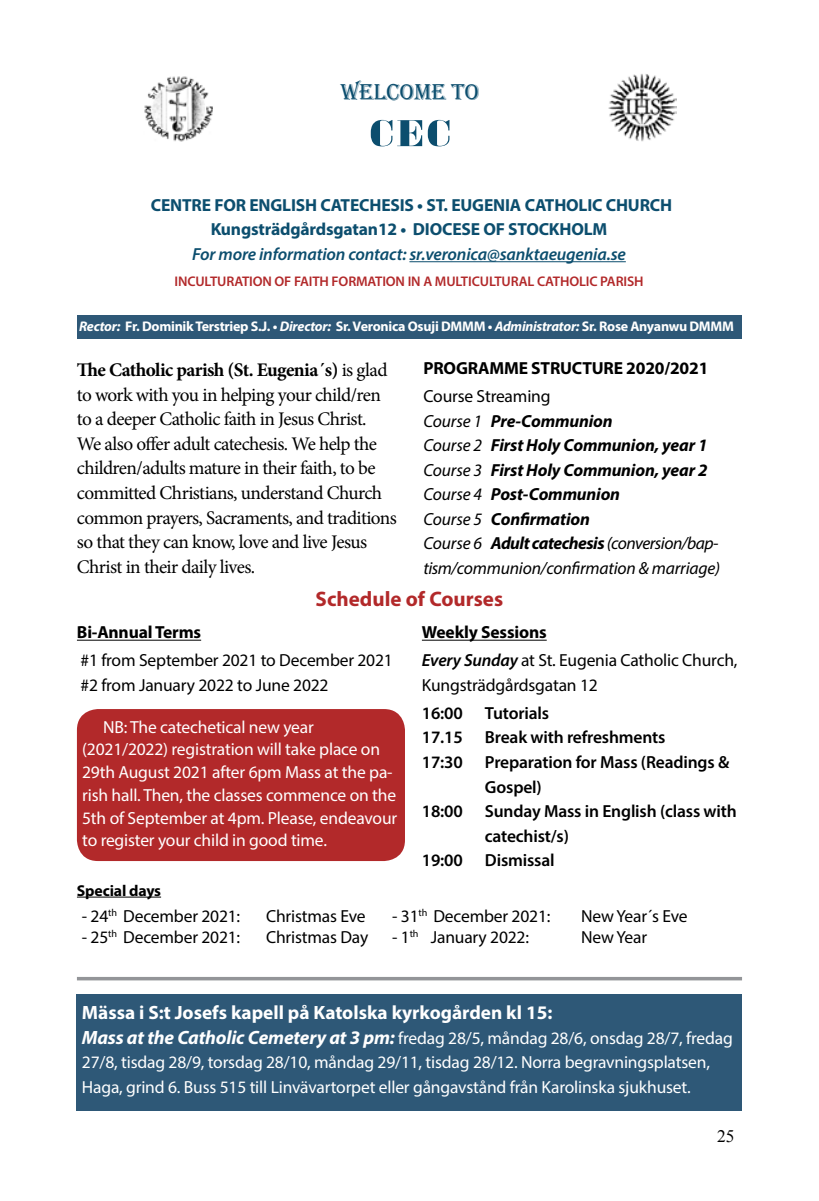
<style>
.page{position:relative;width:819px;height:1201px;background:#fff}
.page>*{position:absolute;margin:0;border:0;box-sizing:border-box;transform-origin:0 0}
.t1{font:35.35px "Bodoni MT Poster Compressed";color:#0c4e6e;scale:2.5 1}
.t2{font:23.62px "Algerian";letter-spacing:-.01em;color:#0c4e6e}
.t3{font:700 21px "Myriad Pro";color:#b2292a}
.t4{font:19.25px/24.5px "Minion Pro";letter-spacing:-.035em;color:#000}
.t5{font:700 19.25px "Myriad Pro";color:#fff}
.t6{font:17.5px/22.8px "Myriad Pro";letter-spacing:-.01em;color:#fff}
.t7{font:17.5px/24.5px "Myriad Pro";letter-spacing:-.01em;color:#000}
.t8{font:italic 700 17.5px/24.5px "Myriad Pro";letter-spacing:-.015em;color:#000}
.t9{font:600 17.5px/24.5px "Myriad Pro";letter-spacing:-.01em;color:#000}
.t10{font:700 17.5px/24.5px "Myriad Pro";letter-spacing:-.01em;color:#0c4e6e;text-align:center}
.t11{font:italic 600 17.5px "Myriad Pro";letter-spacing:-.01em;color:#0c4e6e}
.t12{font:700 17.5px "Myriad Pro";letter-spacing:-.01em;color:#000}
.t13{font:17.5px "Times New Roman";color:#000}
.t14{font:700 15.75px "Myriad Pro";letter-spacing:-.01em;color:#000}
.t15{font:700 14px "Myriad Pro";letter-spacing:-.02em;color:#fff}
.t16{font:600 14px "Myriad Pro";letter-spacing:-.01em;color:#b2292a}
.s1{font-style:italic}
.s2{font-weight:700}
.s3{font-weight:400;font-style:normal}
.s4{font-weight:400}
.s5{font-weight:600;font-style:italic}
.s6{font-weight:700;font-style:italic;font-size:19.25px}
</style>
<div class="page">
<hr style="left:77px;top:639px;width:124px;height:1px;background:#000">
<hr style="left:409px;top:261px;width:216px;height:1px;background:#0c4e6e">
<div style="left:77px;top:315px;width:664px;height:23px;background:#2e5877"></div>
<img style="left:608px;top:74px;width:68px;height:67px">
<img style="left:144px;top:76px;width:68px;height:66px">
<hr style="left:422px;top:639px;width:124px;height:1px;background:#000">
<hr style="left:77px;top:896px;width:84px;height:1px;background:#000">
<hr style="left:77px;top:977px;width:665px;height:3px;background:#939598">
<div style="left:77px;top:994px;width:665px;height:116px;background:#2e5877"></div>
<div style="left:77px;top:709px;width:328px;height:152px;background:#b2292a;border-radius:21px"></div>
<h2 class="t2" style="left:341px;top:79px;width:140px">Welcome to</h2>
<h1 class="t1" style="left:369px;top:113px;width:34px">CEC</h1>
<p class="t10" style="left:151px;top:192px;width:522px">CENTRE FOR ENGLISH CATECHESIS • ST. EUGENIA CATHOLIC CHURCH<br>Kungsträdgårdsgatan12 • DIOCESE OF STOCKHOLM</p>
<p class="t11" style="left:192px;top:243px;width:435px">For more information contact: sr.veronica@sanktaeugenia.se</p>
<p class="t16" style="left:174px;top:272px;width:470px">INCULTURATION OF FAITH FORMATION IN A MULTICULTURAL CATHOLIC PARISH</p>
<p class="t15" style="left:79px;top:317px;width:656px"><span class="s1">Rector:</span> Fr. Dominik Terstriep S.J. • <span class="s1">Director:</span> Sr. Veronica Osuji DMMM • <span class="s1">Administrator:</span> Sr. Rose Anyanwu DMMM</p>
<p class="t4" style="left:77px;top:358px;width:321px"><span class="s2">The Catholic parish (St. Eugenia´s)</span> is glad to work with you in helping your child/ren to a deeper Catholic faith in Jesus Christ.<br>We also offer adult catechesis. We help the children/adults mature in their faith, to be committed Christians, understand Church common prayers, Sacraments, and traditions so that they can know, love and live Jesus Christ in their daily lives.</p>
<p class="t12" style="left:423px;top:357px;width:12px">PRO</p>
<p class="t12" style="left:456px;top:357px;width:96px">GRAMME STRUCTUR</p>
<p class="t12" style="left:613px;top:357px;width:96px">E 2020/2021</p>
<p class="t8" style="left:423px;top:383px;width:298px"><span class="s3">Course Streaming<br></span><span class="s4">Course 1</span> Pre-Communion<br><span class="s4">Course 2</span> First Holy Communion, year 1<br><span class="s4">Course 3</span> First Holy Communion, year 2<br><span class="s4">Course 4</span> Post-Communion<br><span class="s4">Course 5</span> Confirmation<br><span class="s4">Course 6</span> Adult catechesis <span class="s4">(conversion/bap&shy;tism/communion/confirmation &amp; marriage)</span></p>
<p class="t3" style="left:315px;top:585px;width:189px">Schedule of Courses</p>
<p class="t12" style="left:77px;top:621px;width:126px">Bi-Annual Terms</p>
<p class="t7" style="left:80px;top:648px;width:314px">#1 from September 2021 to December 2021 #2 from January 2022 to June 2022</p>
<p class="t6" style="left:82px;top:715px;width:316px;text-indent:21px">NB: The catechetical new year (2021/2022) registration will take place on 29th August 2021 after 6pm Mass at the pa&shy;rish hall. Then, the classes commence on the 5th of September at 4pm. Please, endeavour to register your child in good time.</p>
<p class="t7" style="left:422px;top:618px;width:317px;line-height:28px"><span class="s2">Weekly Sessions<br></span><span class="s5">Every Sunday</span> at St. Eugenia Catholic Church,</p>
<p class="t7" style="left:422px;top:672px;width:177px">Kungsträdgårdsgatan 12</p>
<p class="t9" style="left:422px;top:700px;width:42px">16:00</p>
<p class="t9" style="left:485px;top:700px;width:66px">Tutorials</p>
<p class="t9" style="left:422px;top:725px;width:42px">17.15</p>
<p class="t9" style="left:485px;top:725px;width:182px">Break with refreshments</p>
<p class="t9" style="left:422px;top:749px;width:42px">17:30</p>
<p class="t9" style="left:485px;top:749px;width:246px">Preparation for Mass (Readings &amp;<br>Gospel)</p>
<p class="t9" style="left:422px;top:798px;width:42px">18:00</p>
<p class="t9" style="left:485px;top:798px;width:253px">Sunday Mass in English (class with catechist/s)</p>
<p class="t9" style="left:422px;top:847px;width:42px">19:00</p>
<p class="t9" style="left:485px;top:847px;width:71px">Dismissal</p>
<p class="t14" style="left:77px;top:880px;width:86px">Special days</p>
<p class="t7" style="left:82px;top:903px;width:160px">- 24<sup>th</sup> December 2021:</p>
<p class="t7" style="left:266px;top:903px;width:101px">Christmas Eve</p>
<p class="t7" style="left:392px;top:903px;width:160px">- 31<sup>th</sup> December 2021:</p>
<p class="t7" style="left:581px;top:903px;width:108px">New Year´s Eve</p>
<p class="t7" style="left:82px;top:924px;width:160px">- 25<sup>th</sup> December 2021:</p>
<p class="t7" style="left:266px;top:924px;width:104px">Christmas Day</p>
<p class="t7" style="left:392px;top:924px;width:138px">- 1<sup>th</sup> January 2022:</p>
<p class="t7" style="left:581px;top:924px;width:67px">New Year</p>
<p class="t5" style="left:82px;top:1000px;width:472px">Mässa i S:t Josefs kapell på Katolska kyrkogården kl 15:</p>
<p class="t6" style="left:82px;top:1025px;width:652px;line-height:24.5px"><span class="s6">Mass at the Catholic Cemetery at 3 pm:</span> fredag 28/5, måndag 28/6, onsdag 28/7, fredag<br>27/8, tisdag 28/9, torsdag 28/10, måndag 29/11, tisdag 28/12. Norra begravningsplatsen,<br>Haga, grind 6. Buss 515 till Linvävartorpet eller gångavstånd från Karolinska sjukhuset.</p>
<p class="t13" style="left:717px;top:1124px;width:19px">25</p>
</div>
